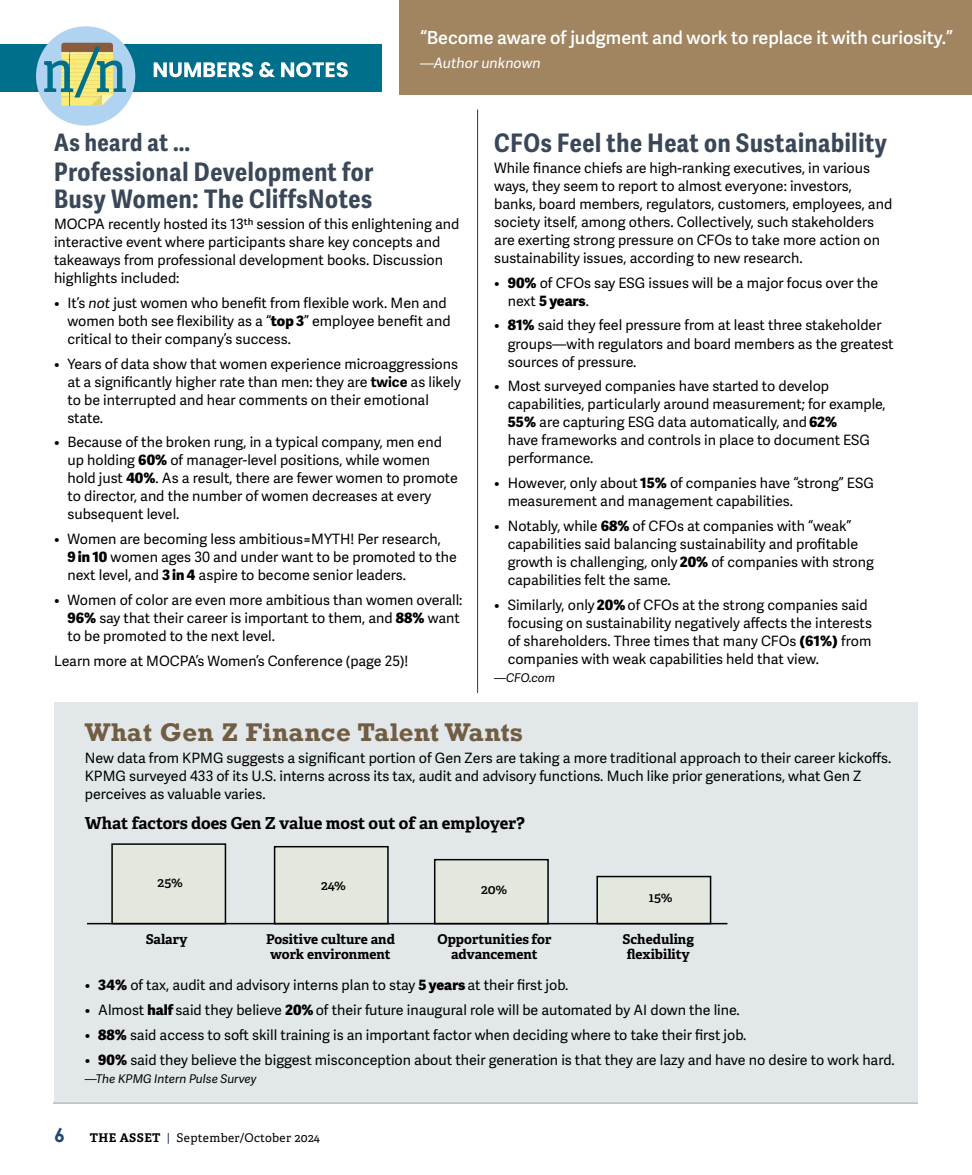
<style>
.page{position:relative;width:972px;height:1175px;background:#fff}
.page>*{position:absolute;margin:0;border:0;box-sizing:border-box;transform-origin:0 0}
.t1{font:60px "Adelle Condensed";color:#006f8b}
.t2{font:700 25.5px/27px "Adelle Sans Cnd";letter-spacing:.025em;color:#394757}
.t3{font:700 24px "Rockwell";letter-spacing:.015em;color:#705d43}
.t4{font:700 24px "Adelle Sans Cnd";letter-spacing:.02em;color:#394757}
.t5{font:700 19.5px "Century Gothic Pro";color:#214970}
.t6{font:600 18px "Adelle Sans";color:#fff}
.t7{font:700 16.5px "Adelle";color:#000}
.t8{font:14.25px/18px "Adelle Sans";color:#000}
.t9{font:italic 14.25px "Adelle Sans";color:#fff}
.t10{font:700 13.5px/15px "Adelle";color:#000;text-align:center}
.t11{font:600 13.5px "Adelle";color:#000}
.t12{font:italic 12px "Adelle Sans";color:#000}
.t13{font:12px "Adelle";letter-spacing:.03em;color:#000}
.s1{font-style:italic}
.s2{font-weight:800}
.s3{font-weight:700}
.s4{color:#1e355e}
</style>
<div class="page">
<hr style="left:53px;top:1102px;width:865px;height:1px;background:#000">
<div style="left:54px;top:702px;width:863px;height:399px;background:#e2e7ea"></div>
<div style="left:400px;top:0;width:572px;height:94px;background:#a18561"></div>
<div style="left:0;top:45px;width:381px;height:47px;background:#006f8b"></div>
<svg style="left:154px;top:62px;width:194px;height:15px"></svg>
<div style="left:36px;top:26px;width:99px;height:100px;background:#afd3f0;border-radius:50%"></div>
<svg style="left:61px;top:43px;width:52px;height:63px;background:#e4d174"></svg>
<hr style="left:477px;top:110px;width:1px;height:583px;background:#3d3c3e">
<div style="left:112px;top:844px;width:113px;height:79px;background:#e3e8de"></div>
<div style="left:111px;top:843px;width:115px;height:81px;border:2px solid #000"></div>
<div style="left:435px;top:859px;width:113px;height:64px;background:#e3e8de"></div>
<div style="left:434px;top:859px;width:115px;height:65px;border:2px solid #000"></div>
<div style="left:275px;top:846px;width:113px;height:77px;background:#e3e8de"></div>
<div style="left:274px;top:846px;width:115px;height:78px;border:2px solid #000"></div>
<div style="left:597px;top:876px;width:114px;height:47px;background:#e3e8de"></div>
<div style="left:596px;top:875px;width:115px;height:49px;border:2px solid #000"></div>
<hr style="left:87px;top:922px;width:640px;height:2px;background:#000">
<p class="t6" style="left:420px;top:24px;width:535px">“Become aware of judgment and work to replace it with curiosity.”</p>
<p class="t9" style="left:420px;top:55px;width:122px">—Author unknown</p>
<h1 class="t1" style="left:42px;top:34px;width:86px">n<span class="s1">/</span>n</h1>
<h3 class="t4" style="left:54px;top:128px;width:138px">As heard at …</h3>
<h2 class="t2" style="left:54px;top:159px;width:321px">Professional Development for<br>Busy Women: The CliffsNotes</h2>
<p class="t8" style="left:54px;top:215px;width:407px">MOCPA recently hosted its 13th session of this enlightening and interactive event where participants share key concepts and takeaways from professional development books. Discussion highlights included:</p>
<p class="t8" style="left:67px;top:294px;width:385px;text-indent:-13px">• It’s <span class="s1">not</span> just women who benefit from flexible work. Men and women both see flexibility as a “<span class="s2">top 3</span>” employee benefit and critical to their company’s success.</p>
<p class="t8" style="left:67px;top:355px;width:395px;text-indent:-13px">• Years of data show that women experience microaggressions at a significantly higher rate than men: they are <span class="s3">twice</span> as likely to be interrupted and hear comments on their emotional state.</p>
<p class="t8" style="left:67px;top:434px;width:392px;text-indent:-13px">• Because of the broken rung, in a typical company, men end up holding <span class="s2">60%</span> of manager-level positions, while women hold just <span class="s2">40%</span>. As a result, there are fewer women to promote to director, and the number of women decreases at every subsequent level.</p>
<p class="t8" style="left:67px;top:530px;width:391px;text-indent:-13px">• Women are becoming less ambitious=MYTH! Per research,<br><span class="s2">9 in 10</span> women ages 30 and under want to be promoted to the next level, and <span class="s2">3 in 4</span> aspire to become senior leaders.</p>
<p class="t8" style="left:67px;top:591px;width:396px;text-indent:-13px">• Women of color are even more ambitious than women overall:<br><span class="s2">96%</span> say that their career is important to them, and <span class="s2">88%</span> want to be promoted to the next level.</p>
<p class="t8" style="left:54px;top:652px;width:356px">Learn more at MOCPA’s Women’s Conference (page 25)!</p>
<h2 class="t2" style="left:494px;top:130px;width:394px">CFOs Feel the Heat on Sustainability</h2>
<p class="t8" style="left:494px;top:159px;width:399px">While finance chiefs are high-ranking executives, in various ways, they seem to report to almost everyone: investors, banks, board members, regulators, customers, employees, and society itself, among others. Collectively, such stakeholders are exerting strong pressure on CFOs to take more action on sustainability issues, according to new research.</p>
<p class="t8" style="left:508px;top:274px;width:372px;text-indent:-13px">• <span class="s2">90%</span> of CFOs say ESG issues will be a major focus over the next <span class="s2">5 years</span>.</p>
<p class="t8" style="left:508px;top:317px;width:387px;text-indent:-13px">• <span class="s2">81%</span> said they feel pressure from at least three stakeholder groups—with regulators and board members as the greatest sources of pressure.</p>
<p class="t8" style="left:508px;top:378px;width:380px;text-indent:-13px">• Most surveyed companies have started to develop capabilities, particularly around measurement; for example, <span class="s2">55%</span> are capturing ESG data automatically, and <span class="s2">62%<br></span>have frameworks and controls in place to document ESG performance.</p>
<p class="t8" style="left:508px;top:474px;width:368px;text-indent:-13px">• However, only about <span class="s2">15%</span> of companies have “strong” ESG measurement and management capabilities.</p>
<p class="t8" style="left:508px;top:517px;width:368px;text-indent:-13px">• Notably, while <span class="s2">68%</span> of CFOs at companies with “weak” capabilities said balancing sustainability and profitable growth is challenging, only <span class="s2">20%</span> of companies with strong capabilities felt the same.</p>
<p class="t8" style="left:508px;top:596px;width:366px;text-indent:-13px">• Similarly, only <span class="s2">20%</span> of CFOs at the strong companies said focusing on sustainability negatively affects the interests of shareholders. Three times that many CFOs <span class="s2">(61%)</span> from companies with weak capabilities held that view.</p>
<p class="t12" style="left:494px;top:671px;width:62px">—CFO.com</p>
<h3 class="t3" style="left:85px;top:717px;width:440px">What Gen Z Finance Talent Wants</h3>
<p class="t8" style="left:85px;top:749px;width:808px">New data from KPMG suggests a significant portion of Gen Zers are taking a more traditional approach to their career kickoffs.<br>KPMG surveyed 433 of its U.S. interns across its tax, audit and advisory functions. Much like prior generations, what Gen Z perceives as valuable varies.</p>
<p class="t7" style="left:85px;top:813px;width:442px">What factors does Gen Z value most out of an employer?</p>
<p class="t11" style="left:158px;top:873px;width:27px">25%</p>
<p class="t11" style="left:321px;top:876px;width:26px">24%</p>
<p class="t11" style="left:481px;top:880px;width:28px">20%</p>
<p class="t11" style="left:649px;top:888px;width:25px">15%</p>
<p class="t10" style="left:146px;top:931px;width:43px">Salary</p>
<p class="t10" style="left:266px;top:931px;width:130px">Positive culture and work environment</p>
<p class="t10" style="left:437px;top:931px;width:115px">Opportunities for advancement</p>
<p class="t10" style="left:623px;top:931px;width:73px">Scheduling flexibility</p>
<p class="t8" style="left:85px;top:976px;width:485px">• <span class="s2">34%</span> of tax, audit and advisory interns plan to stay <span class="s2">5 years</span> at their first job.</p>
<p class="t8" style="left:85px;top:1001px;width:656px">• Almost <span class="s2">half</span> said they believe <span class="s2">20%</span> of their future inaugural role will be automated by AI down the line.</p>
<p class="t8" style="left:85px;top:1026px;width:663px">• <span class="s2">88%</span> said access to soft skill training is an important factor when deciding where to take their first job.</p>
<p class="t8" style="left:85px;top:1051px;width:812px">• <span class="s2">90%</span> said they believe the biggest misconception about their generation is that they are lazy and have no desire to work hard.</p>
<p class="t12" style="left:85px;top:1072px;width:173px">—The KPMG Intern Pulse Survey</p>
<h3 class="t5" style="left:54px;top:1122px;width:12px">6</h3>
<p class="t13" style="left:90px;top:1129px;width:232px"><span class="s3">THE ASSET</span> <span class="s4">|</span> September/October 2024</p>
</div>
